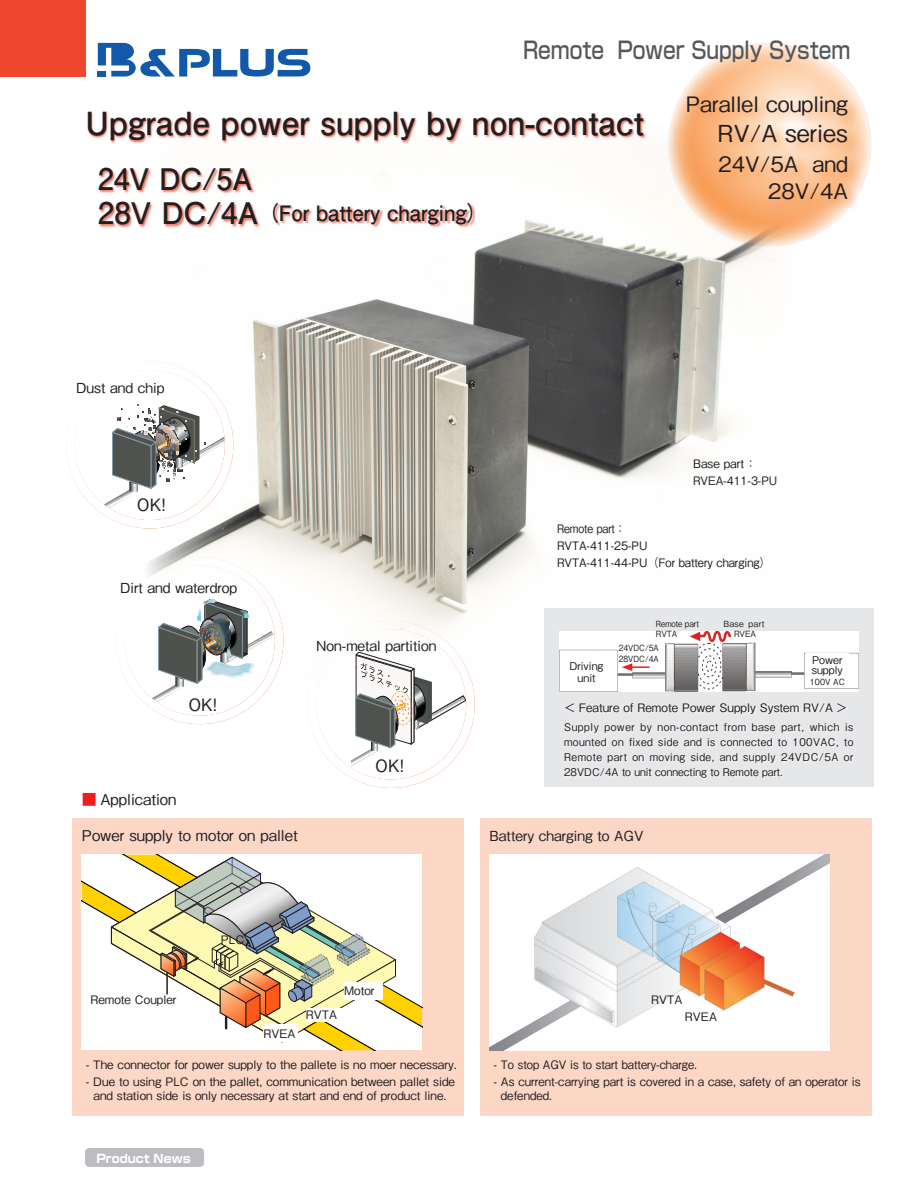
<style>
.page{position:relative;width:918px;height:1188px;background:#fff}
.page>*{position:absolute;margin:0;border:0;box-sizing:border-box;transform-origin:0 0}
.t1{font:700 31.95px "Futo Go B101 Pro";color:#231f20}
.t2{font:700 29.7px "Futo Go B101 Pro";letter-spacing:-.005em;color:#231f20}
.t3{font:500 23.4px "Shin Go Pro";color:#57585a;scale:.86 1}
.t4{font:500 23.4px "Gothic BBB Pro";color:#231f20}
.t5{font:500 21.3px "Gothic BBB Pro";color:#231f20}
.t6{font:700 21.3px "Futo Go B101 Pro";letter-spacing:-.005em;color:#231f20}
.t7{font:500 16.95px "Gothic BBB Pro";color:#231f20}
.t8{font:500 14.85px "Gothic BBB Pro";color:#231f20}
.t9{font:500 13.8px "Gothic BBB Pro";color:#231f20}
.t10{font:500 11.7px/13.8px "Gothic BBB Pro";color:#231f20;text-align:center}
.t11{font:500 11.7px "Gothic BBB Pro";color:#231f20;scale:.95 1}
.t12{font:700 11.7px "Shin Go Pro";color:#fff}
.t13{font:500 11.7px "Gothic BBB Pro";color:#231f20;scale:.9 1}
.t14{font:500 10.65px/14.9px "Gothic BBB Pro";color:#231f20;text-align:justify}
.t15{font:500 8.55px "Gothic BBB Pro";letter-spacing:-.005em;color:#231f20;scale:.9 1}
.t16{font:500 8.55px/9.6px "Gothic BBB Pro";letter-spacing:.045em;color:#231f20}
.t17{font:500 8.55px "Gothic BBB Pro";letter-spacing:-.005em;color:#231f20;scale:.95 1}
.s1{font-size:29.7px}
.s2{color:#ee1d23}
</style>
<div class="page">
<div style="left:480px;top:818px;width:392px;height:298px;background:#fcd7c6"></div>
<div style="left:72px;top:818px;width:391px;height:298px;background:#fcd7c6"></div>
<img style="left:148px;top:126px;width:649px;height:559px">
<svg style="left:82px;top:855px;width:340px;height:195px;background:#e6e0c6"></svg>
<div style="left:263px;top:1025px;width:35px;height:17px;background:#fff"></div>
<div style="left:306px;top:1008px;width:37px;height:14px;background:#fff"></div>
<div style="left:344px;top:982px;width:39px;height:17px;background:#fff"></div>
<img style="left:490px;top:855px;width:340px;height:195px">
<div style="left:85px;top:1148px;width:119px;height:19px;background:#bcbdc0;border-radius:4px"></div>
<svg style="left:98px;top:43px;width:212px;height:34px"></svg>
<div style="left:87px;top:112px;width:560px;height:31px;background:#ef482e;opacity:.75"></div>
<svg style="left:668px;top:43px;width:203px;height:203px;background:#facdaa"></svg>
<div style="left:686px;top:94px;width:176px;height:120px;background:#f79447;opacity:.7"></div>
<div style="left:72px;top:367px;width:162px;height:162px;background:#fff;border-radius:50%"></div>
<img style="left:206px;top:437px;width:17px;height:32px">
<img style="left:103px;top:491px;width:35px;height:20px">
<svg style="left:112px;top:405px;width:94px;height:86px"></svg>
<svg style="left:84px;top:497px;width:19px;height:17px"></svg>
<div style="left:66px;top:361px;width:167px;height:168px;border:9px solid #fff;border-radius:50%"></div>
<div style="left:121px;top:561px;width:158px;height:159px;background:#fff;border-radius:50%"></div>
<img style="left:254px;top:631px;width:19px;height:33px">
<img style="left:152px;top:686px;width:32px;height:19px">
<svg style="left:158px;top:600px;width:96px;height:86px"></svg>
<svg style="left:134px;top:692px;width:18px;height:17px"></svg>
<div style="left:116px;top:557px;width:167px;height:167px;border:9px solid #fff;border-radius:50%"></div>
<div style="left:312px;top:625px;width:159px;height:159px;background:#fff;border-radius:50%"></div>
<img style="left:351px;top:750px;width:27px;height:20px">
<svg style="left:355px;top:652px;width:111px;height:98px"></svg>
<svg style="left:328px;top:759px;width:23px;height:19px"></svg>
<div style="left:308px;top:621px;width:167px;height:167px;border:9px solid #fff;border-radius:50%"></div>
<div style="left:98px;top:168px;width:377px;height:60px;background:#ef482e;opacity:.75"></div>
<div style="left:544px;top:608px;width:330px;height:179px;background:#e6e7e9"></div>
<img style="left:559px;top:631px;width:299px;height:60px">
<hr style="left:630px;top:666px;width:20px;height:2px;background:#ee1d23">
<svg style="left:622px;top:663px;width:10px;height:8px"></svg>
<div style="left:565px;top:659px;width:43px;height:26px;background:#fff"></div>
<div style="left:806px;top:654px;width:43px;height:22px;background:#fff"></div>
<div style="left:0;top:0;width:85px;height:77px;background:#ef482e"></div>
<p class="t3" style="left:523px;top:31px;width:382px">Remote Power Supply System</p>
<p class="t1" style="left:85px;top:98px;width:560px">Upgrade power supply by non-contact</p>
<p class="t2" style="left:98px;top:155px;width:156px">24V DC/5A</p>
<p class="t6" style="left:98px;top:196px;width:391px"><span class="s1">28V DC/4A</span>（For battery charging）</p>
<p class="t5" style="left:686px;top:87px;width:164px">Parallel coupling</p>
<p class="t4" style="left:718px;top:114px;width:132px">RV/A series</p>
<p class="t5" style="left:718px;top:147px;width:131px">24V/5A and</p>
<p class="t5" style="left:768px;top:174px;width:81px">28V/4A</p>
<p class="t9" style="left:76px;top:377px;width:90px">Dust and chip</p>
<p class="t7" style="left:137px;top:491px;width:30px">OK!</p>
<p class="t10" style="left:693px;top:455px;width:65px">Base part ：</p>
<p class="t11" style="left:693px;top:471px;width:90px">RVEA-411-3-PU</p>
<p class="t9" style="left:120px;top:577px;width:118px">Dirt and waterdrop</p>
<p class="t7" style="left:188px;top:691px;width:30px">OK!</p>
<p class="t8" style="left:82px;top:788px;width:96px"><span class="s2">■</span> Application</p>
<p class="t9" style="left:316px;top:635px;width:122px">Non-metal partition</p>
<p class="t7" style="left:375px;top:752px;width:30px">OK!</p>
<p class="t13" style="left:557px;top:519px;width:78px">Remote part：</p>
<p class="t11" style="left:557px;top:536px;width:97px">RVTA-411-25-PU</p>
<p class="t11" style="left:557px;top:554px;width:226px">RVTA-411-44-PU（For battery charging）</p>
<p class="t14" style="left:569px;top:657px;width:36px">Driving</p>
<p class="t14" style="left:578px;top:669px;width:19px">unit</p>
<p class="t15" style="left:656px;top:617px;width:49px">Remote part</p>
<p class="t17" style="left:656px;top:627px;width:24px">RVTA</p>
<p class="t15" style="left:619px;top:641px;width:46px">24VDC/5A</p>
<p class="t15" style="left:619px;top:652px;width:46px">28VDC/4A</p>
<p class="t16" style="left:723px;top:618px;width:43px">Base part　 RVEA</p>
<p class="t14" style="left:812px;top:651px;width:32px">Power</p>
<p class="t14" style="left:812px;top:661px;width:33px">supply</p>
<p class="t17" style="left:810px;top:675px;width:38px">100V AC</p>
<p class="t10" style="left:564px;top:699px;width:285px">＜ Feature of Remote Power Supply System RV/A ＞</p>
<p class="t14" style="left:564px;top:718px;width:291px">Supply power by non-contact from base part, which is mounted on fixed side and is connected to 100VAC, to Remote part on moving side, and supply 24VDC/5A or 28VDC/4A to unit connecting to Remote part.</p>
<p class="t8" style="left:82px;top:824px;width:217px">Power supply to motor on pallet</p>
<p class="t9" style="left:490px;top:824px;width:156px">Battery charging to AGV</p>
<p class="t10" style="left:90px;top:991px;width:88px">Remote Coupler</p>
<p class="t10" style="left:221px;top:931px;width:25px">PLC</p>
<p class="t10" style="left:263px;top:1025px;width:34px">RVEA</p>
<p class="t10" style="left:306px;top:1006px;width:33px">RVTA</p>
<p class="t10" style="left:344px;top:982px;width:32px">Motor</p>
<p class="t10" style="left:86px;top:1056px;width:373px">- The connector for power supply to the pallete is no moer necessary.</p>
<p class="t10" style="left:86px;top:1073px;width:371px">- Due to using PLC on the pallet, communication between pallet side and station side is only necessary at start and end of product line.</p>
<p class="t12" style="left:96px;top:1149px;width:96px">Product News</p>
<p class="t10" style="left:651px;top:991px;width:33px">RVTA</p>
<p class="t10" style="left:685px;top:1008px;width:34px">RVEA</p>
<p class="t10" style="left:493px;top:1056px;width:205px">- To stop AGV is to start battery-charge.</p>
<p class="t10" style="left:493px;top:1073px;width:369px">- As current-carrying part is covered in a case, safety of an operator is</p>
<p class="t10" style="left:501px;top:1087px;width:53px">defended.</p>
</div>
